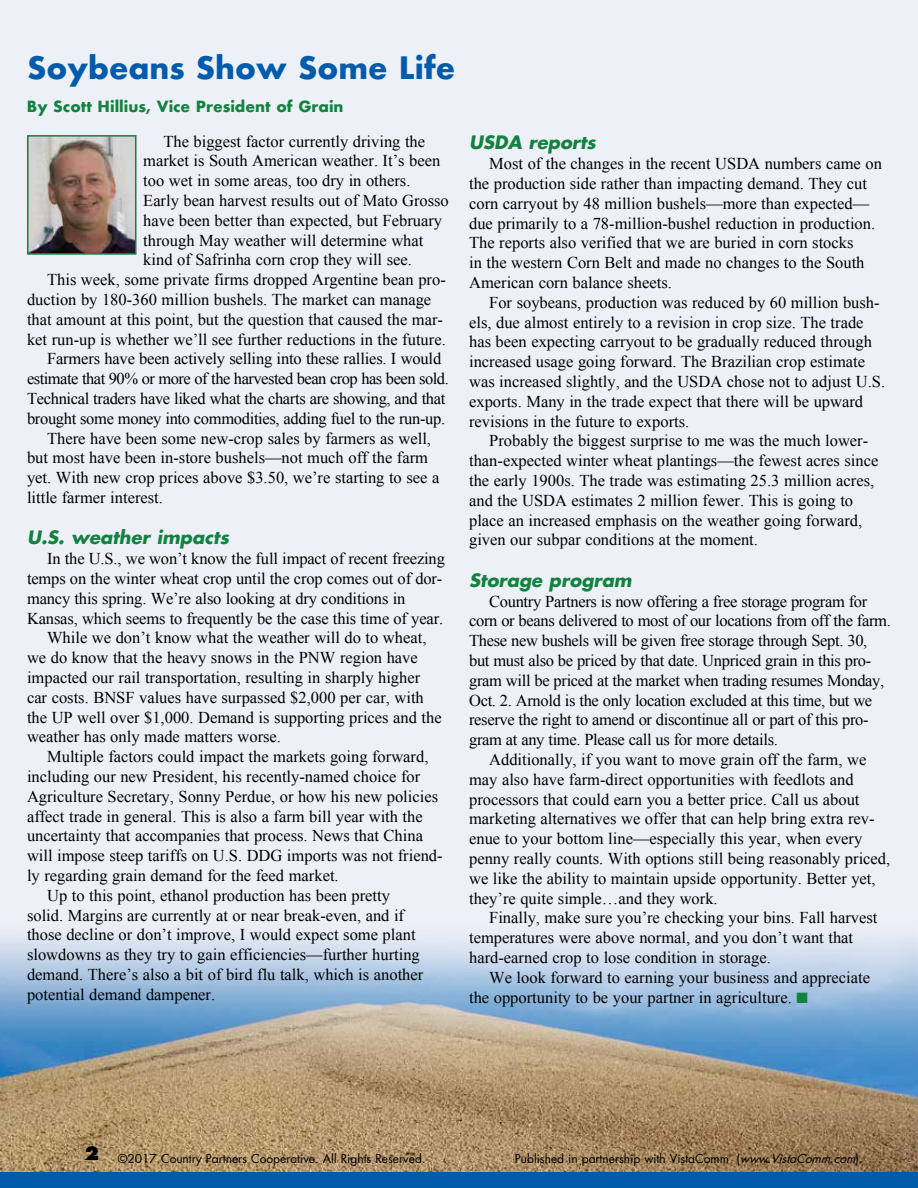
<style>
.page{position:relative;width:918px;height:1188px;background:#fff}
.page>*{position:absolute;margin:0;border:0;box-sizing:border-box;transform-origin:0 0}
.t1{font:700 30px "Futura";color:#005cab}
.t2{font:italic 700 18px "Futura";color:#128240}
.t3{font:800 18px "Futura";color:#000}
.t4{font:16.5px/19.8px "Times New Roman";color:#000}
.t5{font:16.5px/19.8px "Times New Roman";letter-spacing:-.02em;color:#000}
.t6{font:16.5px "Times New Roman";letter-spacing:-.03em;color:#000}
.t7{font:700 15px "Futura";color:#128240}
.t8{font:12px "Futura";color:#000}
.t9{font:italic 12px "Futura";color:#000}
.t10{font:4.35px "Futura";color:#000}
.s1{color:#128240}
.s2{font-style:normal}
</style>
<div class="page">
<div style="left:0;top:0;width:918px;height:1173px;background:#eef0f8"></div>
<img style="left:0;top:934px;width:918px;height:239px">
<div style="left:0;top:1173px;width:918px;height:15px;background:#005cab"></div>
<img style="left:30px;top:138px;width:103px;height:114px">
<div style="left:27px;top:135px;width:109px;height:120px;border:2px solid #128240"></div>
<h1 class="t1" style="left:27px;top:46px;width:430px">Soybeans Show Some Life</h1>
<p class="t7" style="left:27px;top:95px;width:318px">By Scott Hillius, Vice President of Grain</p>
<p class="t4" style="left:163px;top:131px;width:263px">The biggest factor currently driving the</p>
<p class="t4" style="left:143px;top:151px;width:299px">market is South American weather. It’s been</p>
<p class="t4" style="left:143px;top:170px;width:269px">too wet in some areas, too dry in others.</p>
<p class="t4" style="left:143px;top:190px;width:307px">Early bean harvest results out of Mato Grosso</p>
<p class="t4" style="left:143px;top:210px;width:300px">have been better than expected, but February</p>
<p class="t4" style="left:143px;top:230px;width:282px">through May weather will determine what</p>
<p class="t4" style="left:143px;top:250px;width:270px">kind of Safrinha corn crop they will see.</p>
<p class="t4" style="left:47px;top:269px;width:400px">This week, some private firms dropped Argentine bean pro-</p>
<p class="t4" style="left:27px;top:289px;width:406px">duction by 180-360 million bushels. The market can manage</p>
<p class="t4" style="left:27px;top:309px;width:418px">that amount at this point, but the question that caused the mar-</p>
<p class="t4" style="left:27px;top:329px;width:420px">ket run-up is whether we’ll see further reductions in the future.</p>
<p class="t4" style="left:47px;top:349px;width:396px">Farmers have been actively selling into these rallies. I would</p>
<p class="t6" style="left:27px;top:368px;width:423px">estimate that 90% or more of the harvested bean crop has been sold.</p>
<p class="t5" style="left:27px;top:388px;width:420px">Technical traders have liked what the charts are showing, and that</p>
<p class="t5" style="left:27px;top:408px;width:420px">brought some money into commodities, adding fuel to the run-up.</p>
<p class="t4" style="left:47px;top:428px;width:385px">There have been some new-crop sales by farmers as well,</p>
<p class="t4" style="left:27px;top:448px;width:403px">but most have been in-store bushels—not much off the farm</p>
<p class="t4" style="left:27px;top:467px;width:414px">yet. With new crop prices above $3.50, we’re starting to see a</p>
<p class="t4" style="left:27px;top:487px;width:137px">little farmer interest.</p>
<p class="t2" style="left:27px;top:526px;width:203px">U.S. weather impacts</p>
<p class="t4" style="left:47px;top:548px;width:399px">In the U.S., we won’t know the full impact of recent freezing</p>
<p class="t4" style="left:27px;top:568px;width:417px">temps on the winter wheat crop until the crop comes out of dor-</p>
<p class="t4" style="left:27px;top:588px;width:380px">mancy this spring. We’re also looking at dry conditions in</p>
<p class="t4" style="left:27px;top:608px;width:418px">Kansas, which seems to frequently be the case this time of year.</p>
<p class="t4" style="left:47px;top:628px;width:381px">While we don’t know what the weather will do to wheat,</p>
<p class="t4" style="left:27px;top:647px;width:392px">we do know that the heavy snows in the PNW region have</p>
<p class="t4" style="left:27px;top:667px;width:395px">impacted our rail transportation, resulting in sharply higher</p>
<p class="t4" style="left:27px;top:687px;width:398px">car costs. BNSF values have surpassed $2,000 per car, with</p>
<p class="t4" style="left:27px;top:707px;width:416px">the UP well over $1,000. Demand is supporting prices and the</p>
<p class="t4" style="left:27px;top:727px;width:256px">weather has only made matters worse.</p>
<p class="t4" style="left:47px;top:746px;width:383px">Multiple factors could impact the markets going forward,</p>
<p class="t4" style="left:27px;top:766px;width:395px">including our new President, his recently-named choice for</p>
<p class="t4" style="left:27px;top:786px;width:413px">Agriculture Secretary, Sonny Perdue, or how his new policies</p>
<p class="t4" style="left:27px;top:806px;width:397px">affect trade in general. This is also a farm bill year with the</p>
<p class="t4" style="left:27px;top:826px;width:398px">uncertainty that accompanies that process. News that China</p>
<p class="t4" style="left:27px;top:845px;width:417px">will impose steep tariffs on U.S. DDG imports was not friend-</p>
<p class="t4" style="left:27px;top:865px;width:313px">ly regarding grain demand for the feed market.</p>
<p class="t4" style="left:47px;top:885px;width:344px">Up to this point, ethanol production has been pretty</p>
<p class="t4" style="left:27px;top:905px;width:379px">solid. Margins are currently at or near break-even, and if</p>
<p class="t4" style="left:27px;top:925px;width:390px">those decline or don’t improve, I would expect some plant</p>
<p class="t4" style="left:27px;top:944px;width:394px">slowdowns as they try to gain efficiencies—further hurting</p>
<p class="t4" style="left:27px;top:964px;width:398px">demand. There’s also a bit of bird flu talk, which is another</p>
<p class="t4" style="left:27px;top:984px;width:190px">potential demand dampener.</p>
<p class="t2" style="left:469px;top:131px;width:128px">USDA reports</p>
<p class="t4" style="left:469px;top:154px;width:414px;text-indent:20px">Most of the changes in the recent USDA numbers came on the production side rather than impacting demand. They cut corn carryout by 48 million bushels—more than expected— due primarily to a 78-million-bushel reduction in production.<br>The reports also verified that we are buried in corn stocks<br>in the western Corn Belt and made no changes to the South American corn balance sheets.</p>
<p class="t4" style="left:469px;top:292px;width:418px;text-indent:20px">For soybeans, production was reduced by 60 million bush&shy;els, due almost entirely to a revision in crop size. The trade has been expecting carryout to be gradually reduced through increased usage going forward. The Brazilian crop estimate was increased slightly, and the USDA chose not to adjust U.S. exports. Many in the trade expect that there will be upward revisions in the future to exports.</p>
<p class="t4" style="left:469px;top:431px;width:411px;text-indent:20px">Probably the biggest surprise to me was the much lower&shy;than-expected winter wheat plantings—the fewest acres since the early 1900s. The trade was estimating 25.3 million acres, and the USDA estimates 2 million fewer. This is going to place an increased emphasis on the weather going forward, given our subpar conditions at the moment.</p>
<p class="t2" style="left:469px;top:568px;width:164px">Storage program</p>
<p class="t5" style="left:469px;top:591px;width:423px;text-indent:20px">Country Partners is now offering a free storage program for corn or beans delivered to most of our locations from off the farm.<br>These new bushels will be given free storage through Sept. 30, but must also be priced by that date. Unpriced grain in this pro&shy;gram will be priced at the market when trading resumes Monday, Oct. 2. Arnold is the only location excluded at this time, but we reserve the right to amend or discontinue all or part of this pro&shy;gram at any time. Please call us for more details.</p>
<p class="t4" style="left:469px;top:749px;width:423px;text-indent:20px">Additionally, if you want to move grain off the farm, we may also have farm-direct opportunities with feedlots and processors that could earn you a better price. Call us about marketing alternatives we offer that can help bring extra rev&shy;enue to your bottom line—especially this year, when every penny really counts. With options still being reasonably priced, we like the ability to maintain upside opportunity. Better yet, they’re quite simple…and they work.</p>
<p class="t4" style="left:469px;top:908px;width:410px;text-indent:20px">Finally, make sure you’re checking your bins. Fall harvest temperatures were above normal, and you don’t want that hard-earned crop to lose condition in storage.</p>
<p class="t4" style="left:469px;top:967px;width:402px;text-indent:20px">We look forward to earning your business and appreciate the opportunity to be your partner in agriculture. <span class="s1">■</span></p>
<p class="t3" style="left:84px;top:1143px;width:16px">2</p>
<p class="t9" style="left:736px;top:1151px;width:128px"><span class="s2">(</span> www.VistaComm.com<span class="s2">) .</span></p>
<p class="t8" style="left:118px;top:1151px;width:309px">©2017 Country Partners Cooperative. All Rights Reserved.</p>
<p class="t8" style="left:515px;top:1151px;width:216px">Published in partnership with VistaComm</p>
<p class="t10" style="left:729px;top:1153px;width:5px">®</p>
</div>
